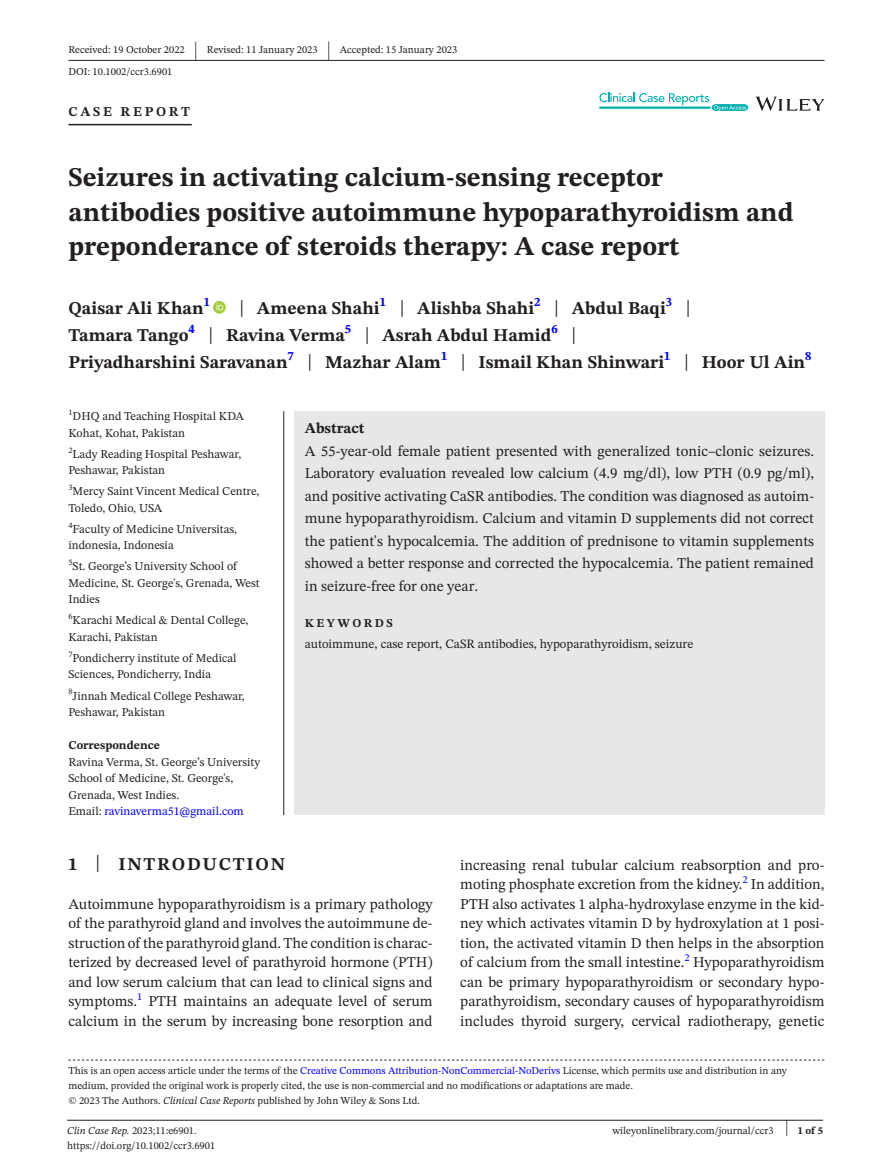
<style>
.page{position:relative;width:893px;height:1174px;background:#fff}
.page>*{position:absolute;margin:0;border:0;box-sizing:border-box;transform-origin:0 0}
.t1{font:700 27px/34.5px "STIX Two Text";color:#231f20}
.t2{font:25.65px "STIX Two Text";color:#231f20;scale:.49 1}
.t3{font:700 18px/27px "STIX Two Text";color:#231f20}
.t4{font:700 18px "STIX Two Text";letter-spacing:.1em;color:#231f20}
.t5{font:15px/19.5px "STIX Two Text";color:#231f20;text-align:justify}
.t6{font:700 15px "STIX Two Text";color:#231f20}
.t7{font:700 13.5px "STIX Two Text";letter-spacing:.2em;color:#231f20}
.t8{font:12.75px "STIX Two Text";color:#231f20}
.t9{font:12px/16.5px "STIX Two Text";color:#231f20}
.t10{font:700 12px "STIX Two Text";color:#231f20}
.t11{font:700 12px "STIX Two Text";letter-spacing:.2em;color:#231f20}
.t12{font:10.5px/15px "STIX Two Text";color:#231f20}
.t13{font:700 10.5px "STIX Two Text";color:#231f20}
.t14{font:10.5px "STIX Two Text";color:#00f}
.s1{font-weight:400;font-size:23.4px}
.s2{color:#00f}
.s3{font-weight:400;font-size:23.7px}
.s4{font-style:italic}
.s5{font-weight:400;font-size:22.2px}
</style>
<div class="page">
<hr style="left:67px;top:1119px;width:756px;height:1px;background:#231f20">
<svg style="left:756px;top:97px;width:68px;height:14px"></svg>
<svg style="left:599px;top:93px;width:149px;height:18px"></svg>
<hr style="left:68px;top:60px;width:756px;height:1px;background:#231f20">
<hr style="left:68px;top:124px;width:124px;height:1px;background:#231f20">
<svg style="left:213px;top:301px;width:13px;height:13px"></svg>
<svg style="left:216px;top:303px;width:7px;height:7px"></svg>
<svg style="left:68px;top:1059px;width:756px;height:1px"></svg>
<hr style="left:283px;top:411px;width:1px;height:404px;background:#231f20">
<div style="left:294px;top:411px;width:530px;height:247px;background:#e6e7e9"></div>
<div style="left:294px;top:657px;width:530px;height:158px;background:#e6e7e9"></div>
<p class="t12" style="left:68px;top:42px;width:118px">Received: 19 October 2022</p>
<h2 class="t2" style="left:194px;top:32px;width:8px">|</h2>
<p class="t12" style="left:207px;top:42px;width:112px">Revised: 11 January 2023</p>
<h2 class="t2" style="left:327px;top:32px;width:8px">|</h2>
<p class="t12" style="left:340px;top:42px;width:119px">Accepted: 15 January 2023</p>
<p class="t12" style="left:68px;top:64px;width:105px">DOI: 10.1002/ccr3.6901</p>
<p class="t7" style="left:68px;top:101px;width:123px">CASE REPORT</p>
<h1 class="t1" style="left:68px;top:161px;width:727px">Seizures in activating calcium-sensing receptor antibodies positive autoimmune hypoparathyroidism and preponderance of steroids therapy: A case report</h1>
<p class="t3" style="left:68px;top:295px;width:143px">Qaisar Ali Khan<sup>1</sup></p>
<p class="t3" style="left:68px;top:295px;width:744px;text-indent:171px"><span class="s1">|</span> Ameena Shahi<sup>1</sup> <span class="s1">|</span> Alishba Shahi<sup>2</sup> <span class="s1">|</span> Abdul Baqi<sup>3</sup> <span class="s1">|<br></span>Tamara Tango<sup>4</sup> <span class="s1">|</span> Ravina Verma<sup>5</sup> <span class="s1">|</span> Asrah Abdul Hamid<sup>6</sup> <span class="s1">|<br></span>Priyadharshini Saravanan<sup>7</sup> <span class="s1">|</span> Mazhar Alam<sup>1</sup> <span class="s1">|</span> Ismail Khan Shinwari<sup>1</sup> <span class="s1">|</span> Hoor Ul Ain<sup>8</sup></p>
<p class="t9" style="left:68px;top:408px;width:177px"><sup>1</sup>DHQ and Teaching Hospital KDA<br>Kohat, Kohat, Pakistan</p>
<p class="t9" style="left:68px;top:445px;width:174px"><sup>2</sup>Lady Reading Hospital Peshawar,<br>Peshawar, Pakistan</p>
<p class="t9" style="left:68px;top:483px;width:193px"><sup>3</sup>Mercy Saint Vincent Medical Centre,<br>Toledo, Ohio, USA</p>
<p class="t9" style="left:68px;top:520px;width:170px"><sup>4</sup>Faculty of Medicine Universitas, indonesia, Indonesia</p>
<p class="t9" style="left:68px;top:558px;width:193px"><sup>5</sup>St. George’s University School of<br>Medicine, St. George's, Grenada, West<br>Indies</p>
<p class="t9" style="left:68px;top:612px;width:182px"><sup>6</sup>Karachi Medical &amp; Dental College,<br>Karachi, Pakistan</p>
<p class="t9" style="left:68px;top:649px;width:170px"><sup>7</sup>Pondicherry institute of Medical<br>Sciences, Pondicherry, India</p>
<p class="t9" style="left:68px;top:687px;width:178px"><sup>8</sup>Jinnah Medical College Peshawar,<br>Peshawar, Pakistan</p>
<p class="t10" style="left:68px;top:736px;width:93px">Correspondence</p>
<p class="t9" style="left:68px;top:753px;width:193px">Ravina Verma, St. George’s University<br>School of Medicine, St. George's,<br>Grenada, West Indies.<br>Email: <span class="s2">ravinaverma51@gmail.com</span></p>
<p class="t6" style="left:305px;top:417px;width:61px">Abstract</p>
<p class="t5" style="left:305px;top:439px;width:511px;line-height:22.5px">A 55-year-old female patient presented with generalized tonic–clonic seizures.<br>Laboratory evaluation revealed low calcium (4.9 mg/dl), low PTH (0.9 pg/ml), and positive activating CaSR antibodies. The condition was diagnosed as autoim&shy;mune hypoparathyroidism. Calcium and vitamin D supplements did not correct the patient's hypocalcemia. The addition of prednisone to vitamin supplements showed a better response and corrected the hypocalcemia. The patient remained in seizure-free for one year.</p>
<p class="t11" style="left:305px;top:614px;width:90px">KEYWORDS</p>
<p class="t8" style="left:305px;top:634px;width:390px">autoimmune, case report, CaSR antibodies, hypoparathyroidism, seizure</p>
<p class="t4" style="left:68px;top:851px;width:218px">1 <span class="s3">|</span> INTRODUCTION</p>
<p class="t5" style="left:68px;top:894px;width:366px">Autoimmune hypoparathyroidism is a primary pathology of the parathyroid gland and involves the autoimmune de&shy;struction of the parathyroid gland. The condition is charac&shy;terized by decreased level of parathyroid hormone (PTH) and low serum calcium that can lead to clinical signs and symptoms.</p>
<p class="t14" style="left:137px;top:988px;width:7px">1</p>
<p class="t5" style="left:68px;top:991px;width:366px;text-align:right">PTH maintains an adequate level of serum<br>calcium in the serum by increasing bone resorption and</p>
<p class="t5" style="left:460px;top:855px;width:366px">increasing renal tubular calcium reabsorption and pro&shy;moting phosphate excretion from the kidney.</p>
<p class="t14" style="left:742px;top:871px;width:7px">2</p>
<p class="t5" style="left:460px;top:874px;width:366px;text-indent:290px">In addition, PTH also activates 1 alpha-hydroxylase enzyme in the kid&shy;ney which activates vitamin D by hydroxylation at 1 posi&shy;tion, the activated vitamin D then helps in the absorption of calcium from the small intestine.</p>
<p class="t14" style="left:684px;top:949px;width:7px">2</p>
<p class="t5" style="left:460px;top:952px;width:366px;text-indent:233px">Hypoparathyroidism can be primary hypoparathyroidism or secondary hypo&shy;parathyroidism, secondary causes of hypoparathyroidism includes thyroid surgery, cervical radiotherapy, genetic</p>
<p class="t12" style="left:68px;top:1063px;width:720px">This is an open access article under the terms of the <span class="s2">Creative Commons Attribution-NonCommercial-NoDerivs</span> License, which permits use and distribution in any medium, provided the original work is properly cited, the use is non-commercial and no modifications or adaptations are made.<br>© 2023 The Authors. <span class="s4">Clinical Case Reports</span> published by John Wiley &amp; Sons Ltd.</p>
<p class="t12" style="left:67px;top:1123px;width:131px"><span class="s4">Clin Case Rep.</span> 2023;11:e6901.</p>
<p class="t13" style="left:785px;top:1123px;width:39px"><span class="s5">|</span> 1 of 5</p>
<p class="t12" style="left:67px;top:1138px;width:150px">https://doi.org/10.1002/ccr3.6901</p>
<p class="t12" style="left:612px;top:1123px;width:163px">wileyonlinelibrary.com/journal/ccr3</p>
</div>
